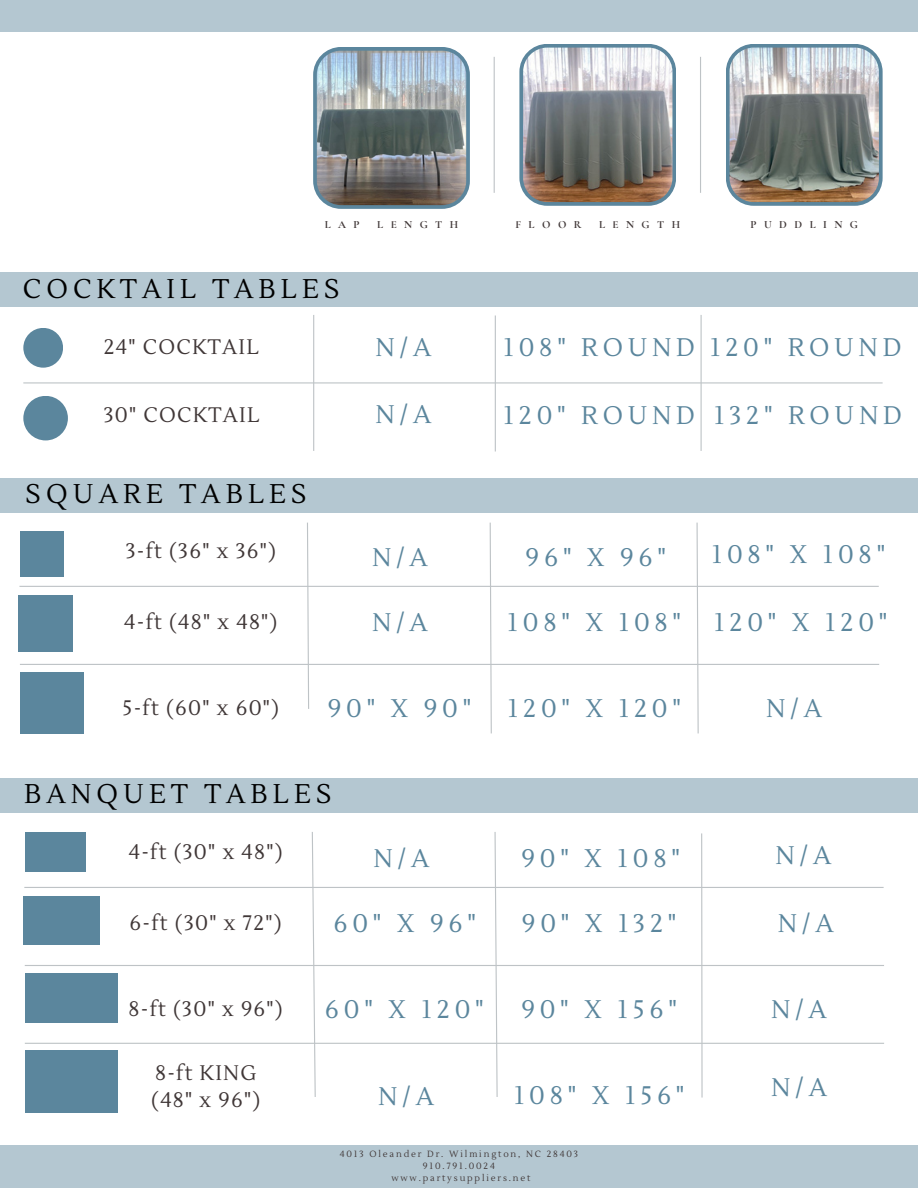
<style>
.page{position:relative;width:918px;height:1188px;background:#fff}
.page>*{position:absolute;margin:0;border:0;box-sizing:border-box;transform-origin:0 0}
.t1{font:27px "Lustria";letter-spacing:.185em;color:#000}
.t2{font:25.35px "Lustria";letter-spacing:.185em;color:#5b869d}
.t3{font:21px "Lustria";letter-spacing:.06em;color:#403737}
.t4{font:700 10.95px "Cormorant Garamond";letter-spacing:.675em;color:#403737}
.t5{font:9px "Lustria";letter-spacing:.205em;color:#403737}
</style>
<div class="page">
<div style="left:0;top:0;width:918px;height:32px;background:#b4c7d1"></div>
<div style="left:0;top:1145px;width:918px;height:43px;background:#b4c7d1"></div>
<hr style="left:700px;top:57px;width:1px;height:136px;background:#bec3c6">
<hr style="left:23px;top:382px;width:860px;height:1px;background:#bec3c6">
<div style="left:23px;top:328px;width:40px;height:40px;background:#5b869d;border-radius:50%"></div>
<div style="left:0;top:272px;width:918px;height:35px;background:#b4c7d1"></div>
<img style="left:726px;top:44px;width:157px;height:162px">
<svg style="left:519px;top:44px;width:157px;height:162px;background:#929291"></svg>
<img style="left:313px;top:47px;width:157px;height:162px">
<hr style="left:494px;top:57px;width:1px;height:136px;background:#bec3c6">
<div style="left:23px;top:396px;width:45px;height:44px;background:#5b869d;border-radius:50%"></div>
<hr style="left:19px;top:586px;width:860px;height:1px;background:#bec3c6">
<hr style="left:20px;top:664px;width:859px;height:1px;background:#bec3c6">
<svg style="left:306px;top:522px;width:4px;height:187px"></svg>
<div style="left:0;top:478px;width:918px;height:35px;background:#b4c7d1"></div>
<hr style="left:313px;top:315px;width:1px;height:136px;background:#bec3c6">
<hr style="left:495px;top:315px;width:1px;height:136px;background:#bec3c6">
<hr style="left:701px;top:315px;width:1px;height:136px;background:#bec3c6">
<div style="left:20px;top:531px;width:44px;height:46px;background:#5b869d"></div>
<div style="left:19px;top:595px;width:54px;height:56px;background:#5b869d"></div>
<div style="left:20px;top:672px;width:64px;height:61px;background:#5b869d"></div>
<svg style="left:489px;top:522px;width:3px;height:212px"></svg>
<svg style="left:696px;top:522px;width:3px;height:212px"></svg>
<hr style="left:24px;top:887px;width:860px;height:1px;background:#bec3c6">
<hr style="left:25px;top:965px;width:859px;height:1px;background:#bec3c6">
<svg style="left:311px;top:832px;width:5px;height:265px"></svg>
<div style="left:0;top:778px;width:918px;height:35px;background:#b4c7d1"></div>
<div style="left:25px;top:832px;width:60px;height:40px;background:#5b869d"></div>
<div style="left:24px;top:896px;width:76px;height:49px;background:#5b869d"></div>
<div style="left:25px;top:973px;width:93px;height:49px;background:#5b869d"></div>
<svg style="left:494px;top:832px;width:4px;height:265px"></svg>
<hr style="left:25px;top:1043px;width:859px;height:1px;background:#bec3c6">
<div style="left:25px;top:1051px;width:93px;height:62px;background:#5b869d"></div>
<hr style="left:701px;top:833px;width:2px;height:265px;background:#bec3c6">
<h1 class="t4" style="left:325px;top:218px;width:36px">LAP</h1>
<h1 class="t4" style="left:377px;top:218px;width:83px">LENGTH</h1>
<h2 class="t4" style="left:515px;top:218px;width:68px">FLOOR</h2>
<h2 class="t4" style="left:599px;top:218px;width:83px">LENGTH</h2>
<h1 class="t4" style="left:750px;top:218px;width:109px">PUDDLING</h1>
<h1 class="t1" style="left:23px;top:272px;width:318px">COCKTAIL TABLES</h1>
<h4 class="t3" style="left:104px;top:334px;width:157px">24" COCKTAIL</h4>
<p class="t2" style="left:375px;top:332px;width:57px">N/A</p>
<h1 class="t2" style="left:504px;top:332px;width:193px">108" ROUND</h1>
<h1 class="t2" style="left:710px;top:332px;width:193px">120" ROUND</h1>
<h4 class="t3" style="left:104px;top:402px;width:157px">30" COCKTAIL</h4>
<h3 class="t2" style="left:375px;top:398px;width:57px">N/A</h3>
<h1 class="t2" style="left:504px;top:400px;width:193px">120" ROUND</h1>
<h3 class="t2" style="left:714px;top:400px;width:189px">132" ROUND</h3>
<h3 class="t1" style="left:26px;top:477px;width:283px">SQUARE TABLES</h3>
<h1 class="t3" style="left:126px;top:538px;width:152px">3-ft (36" x 36")</h1>
<h1 class="t2" style="left:372px;top:541px;width:57px">N/A</h1>
<h1 class="t2" style="left:526px;top:541px;width:142px">96" X 96"</h1>
<h3 class="t2" style="left:712px;top:539px;width:175px">108" X 108"</h3>
<h1 class="t3" style="left:124px;top:609px;width:155px">4-ft (48" x 48")</h1>
<h1 class="t2" style="left:372px;top:607px;width:57px">N/A</h1>
<h1 class="t2" style="left:508px;top:607px;width:175px">108" X 108"</h1>
<h1 class="t2" style="left:714px;top:607px;width:175px">120" X 120"</h1>
<h1 class="t3" style="left:123px;top:694px;width:158px">5-ft (60" x 60")</h1>
<h1 class="t2" style="left:328px;top:693px;width:145px">90" X 90"</h1>
<h1 class="t2" style="left:508px;top:693px;width:175px">120" X 120"</h1>
<h1 class="t2" style="left:766px;top:693px;width:57px">N/A</h1>
<h3 class="t1" style="left:24px;top:777px;width:309px">BANQUET TABLES</h3>
<h1 class="t3" style="left:129px;top:839px;width:155px">4-ft (30" x 48")</h1>
<h1 class="t2" style="left:374px;top:842px;width:57px">N/A</h1>
<h1 class="t2" style="left:522px;top:842px;width:160px">90" X 108"</h1>
<h3 class="t2" style="left:776px;top:840px;width:57px">N/A</h3>
<h1 class="t3" style="left:130px;top:910px;width:154px">6-ft (30" x 72")</h1>
<h1 class="t2" style="left:334px;top:908px;width:144px">60" X 96"</h1>
<h1 class="t2" style="left:522px;top:908px;width:156px">90" X 132"</h1>
<h3 class="t2" style="left:778px;top:908px;width:57px">N/A</h3>
<h1 class="t3" style="left:129px;top:996px;width:156px">8-ft (30" x 96")</h1>
<h3 class="t2" style="left:325px;top:994px;width:160px">60" X 120"</h3>
<h1 class="t2" style="left:521px;top:994px;width:157px">90" X 156"</h1>
<h1 class="t2" style="left:771px;top:994px;width:57px">N/A</h1>
<h1 class="t3" style="left:155px;top:1060px;width:103px">8-ft KING</h1>
<h1 class="t3" style="left:151px;top:1087px;width:111px">(48" x 96")</h1>
<p class="t2" style="left:378px;top:1081px;width:57px">N/A</p>
<p class="t2" style="left:514px;top:1080px;width:172px">108" X 156"</p>
<p class="t2" style="left:771px;top:1072px;width:57px">N/A</p>
<h2 class="t5" style="left:340px;top:1148px;width:240px">4013 Oleander Dr. Wilmington, NC 28403</h2>
<h1 class="t5" style="left:423px;top:1160px;width:74px">910.791.0024</h1>
<h1 class="t5" style="left:391px;top:1172px;width:141px">www.partysuppliers.net</h1>
</div>
